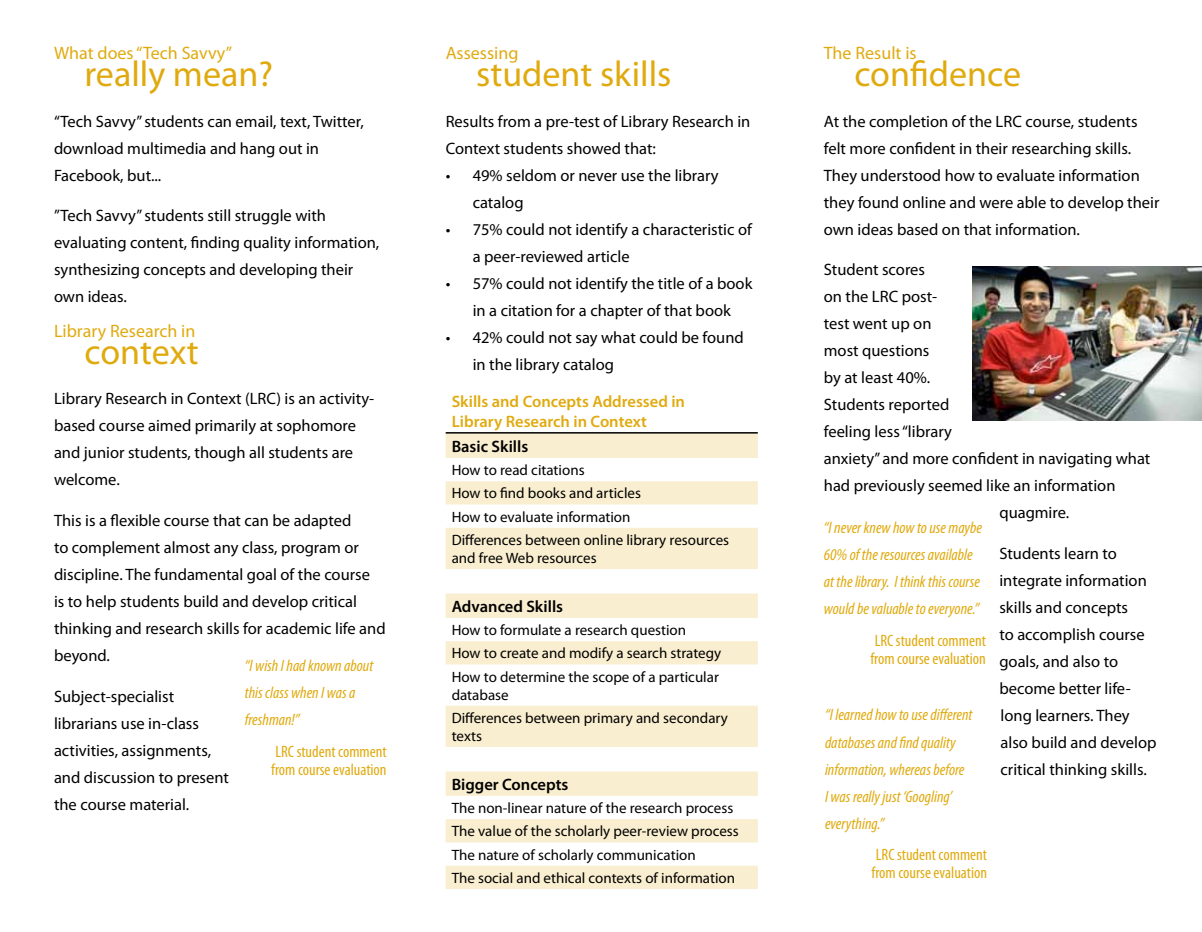
<style>
.page{position:relative;width:1202px;height:932px;background:#fff}
.page>*{position:absolute;margin:0;border:0;box-sizing:border-box;transform-origin:0 0}
.t1{font:36px "Myriad Pro";color:#e0aa0f}
.t2{font:18px "Myriad Pro";color:#e0aa0f}
.t3{font:16.5px/27px "Myriad Pro";color:#000}
.t4{font:italic condensed 16.5px/27px "Myriad Pro";color:#e0aa0f}
.t5{font:condensed 16.5px/18px "Myriad Pro";color:#e0aa0f}
.t6{font:600 16.5px/19.8px "Myriad Pro";color:#e0aa0f}
.t7{font:600 16.5px "Myriad Pro";color:#000}
.t8{font:15px/23.2px "Myriad Pro";color:#000}
</style>
<div class="page">
<svg style="left:446px;top:433px;width:312px;height:456px;fill:#f9eecf"></svg>
<hr style="left:446px;top:432px;width:312px;height:1px;background:#000">
<img style="left:972px;top:267px;width:230px;height:153px">
<p class="t2" style="left:54px;top:42px;width:180px">What does “Tech Savvy”</p>
<h1 class="t1" style="left:85px;top:52px;width:190px">really mean?</h1>
<p class="t3" style="left:54px;top:107px;width:311px">“Tech Savvy” students can email, text, Twitter, download multimedia and hang out in<br>Facebook, but...</p>
<p class="t3" style="left:54px;top:202px;width:327px">”Tech Savvy” students still struggle with evaluating content, finding quality information, synthesizing concepts and developing their own ideas.</p>
<p class="t2" style="left:54px;top:320px;width:143px">Library Research in</p>
<h1 class="t1" style="left:85px;top:329px;width:116px">context</h1>
<p class="t3" style="left:54px;top:385px;width:322px">Library Research in Context (LRC) is an activity&shy;based course aimed primarily at sophomore and junior students, though all students are welcome.</p>
<p class="t3" style="left:54px;top:506px;width:333px">This is a flexible course that can be adapted<br>to complement almost any class, program or discipline. The fundamental goal of the course<br>is to help students build and develop critical thinking and research skills for academic life and beyond.</p>
<p class="t3" style="left:54px;top:682px;width:176px">Subject-specialist librarians use in-class activities, assignments, and discussion to present the course material.</p>
<p class="t4" style="left:245px;top:652px;width:130px">“I wish I had known about this class when I was a freshman!”</p>
<p class="t5" style="left:271px;top:742px;width:117px">LRC student comment from course evaluation</p>
<p class="t2" style="left:446px;top:42px;width:74px">Assessing</p>
<h1 class="t1" style="left:476px;top:52px;width:197px">student skills</h1>
<p class="t3" style="left:446px;top:107px;width:306px">Results from a pre-test of Library Research in<br>Context students showed that:</p>
<p class="t3" style="left:472px;top:161px;width:247px;text-indent:-27px">• 49% seldom or never use the library catalog</p>
<p class="t3" style="left:472px;top:215px;width:281px;text-indent:-27px">• 75% could not identify a characteristic of a peer-reviewed article</p>
<p class="t3" style="left:446px;top:269px;width:308px;text-align:center">• 57% could not identify the title of a book in a citation for a chapter of that book</p>
<p class="t3" style="left:472px;top:323px;width:273px;text-indent:-27px">• 42% could not say what could be found in the library catalog</p>
<p class="t6" style="left:452px;top:391px;width:235px">Skills and Concepts Addressed in<br>Library Research in Context</p>
<p class="t7" style="left:452px;top:436px;width:78px">Basic Skills</p>
<p class="t8" style="left:452px;top:458px;width:279px">How to read citations<br>How to find books and articles<br>How to evaluate information<br>Differences between online library resources</p>
<p class="t8" style="left:452px;top:546px;width:146px">and free Web resources</p>
<p class="t7" style="left:452px;top:596px;width:113px">Advanced Skills</p>
<p class="t8" style="left:452px;top:618px;width:271px">How to formulate a research question<br>How to create and modify a search strategy<br>How to determine the scope of a particular</p>
<p class="t8" style="left:452px;top:682px;width:278px">database<br>Differences between primary and secondary</p>
<p class="t8" style="left:452px;top:724px;width:32px">texts</p>
<p class="t7" style="left:452px;top:773px;width:118px">Bigger Concepts</p>
<p class="t8" style="left:452px;top:796px;width:289px">The non-linear nature of the research process The value of the scholarly peer-review process The nature of scholarly communication<br>The social and ethical contexts of information</p>
<p class="t2" style="left:824px;top:42px;width:94px">The Result is</p>
<h1 class="t1" style="left:854px;top:52px;width:168px">confidence</h1>
<p class="t3" style="left:824px;top:107px;width:337px">At the completion of the LRC course, students felt more confident in their researching skills.<br>They understood how to evaluate information they found online and were able to develop their own ideas based on that information.</p>
<p class="t3" style="left:824px;top:256px;width:103px">Student scores</p>
<p class="t3" style="left:824px;top:283px;width:115px">on the LRC post-</p>
<p class="t3" style="left:824px;top:310px;width:109px">test went up on</p>
<p class="t3" style="left:824px;top:337px;width:107px">most questions</p>
<p class="t3" style="left:824px;top:364px;width:108px">by at least 40%.</p>
<p class="t3" style="left:824px;top:391px;width:127px">Students reported</p>
<p class="t3" style="left:824px;top:418px;width:130px">feeling less “library</p>
<p class="t3" style="left:824px;top:445px;width:328px">anxiety” and more confident in navigating what</p>
<p class="t3" style="left:824px;top:472px;width:293px">had previously seemed like an information</p>
<p class="t3" style="left:999px;top:499px;width:71px">quagmire.</p>
<p class="t3" style="left:999px;top:539px;width:159px">Students learn to integrate information skills and concepts<br>to accomplish course goals, and also to become better life&shy;long learners. They also build and develop critical thinking skills.</p>
<p class="t4" style="left:824px;top:514px;width:160px">“I never knew how to use maybe<br>60% of the resources available at the library. I think this course would be valuable to everyone.”</p>
<p class="t5" style="left:870px;top:631px;width:117px">LRC student comment from course evaluation</p>
<p class="t4" style="left:825px;top:701px;width:149px">“I learned how to use different databases and find quality information, whereas before<br>I was really just ‘Googling’ everything.”</p>
<p class="t5" style="left:871px;top:845px;width:117px">LRC student comment from course evaluation</p>
</div>
